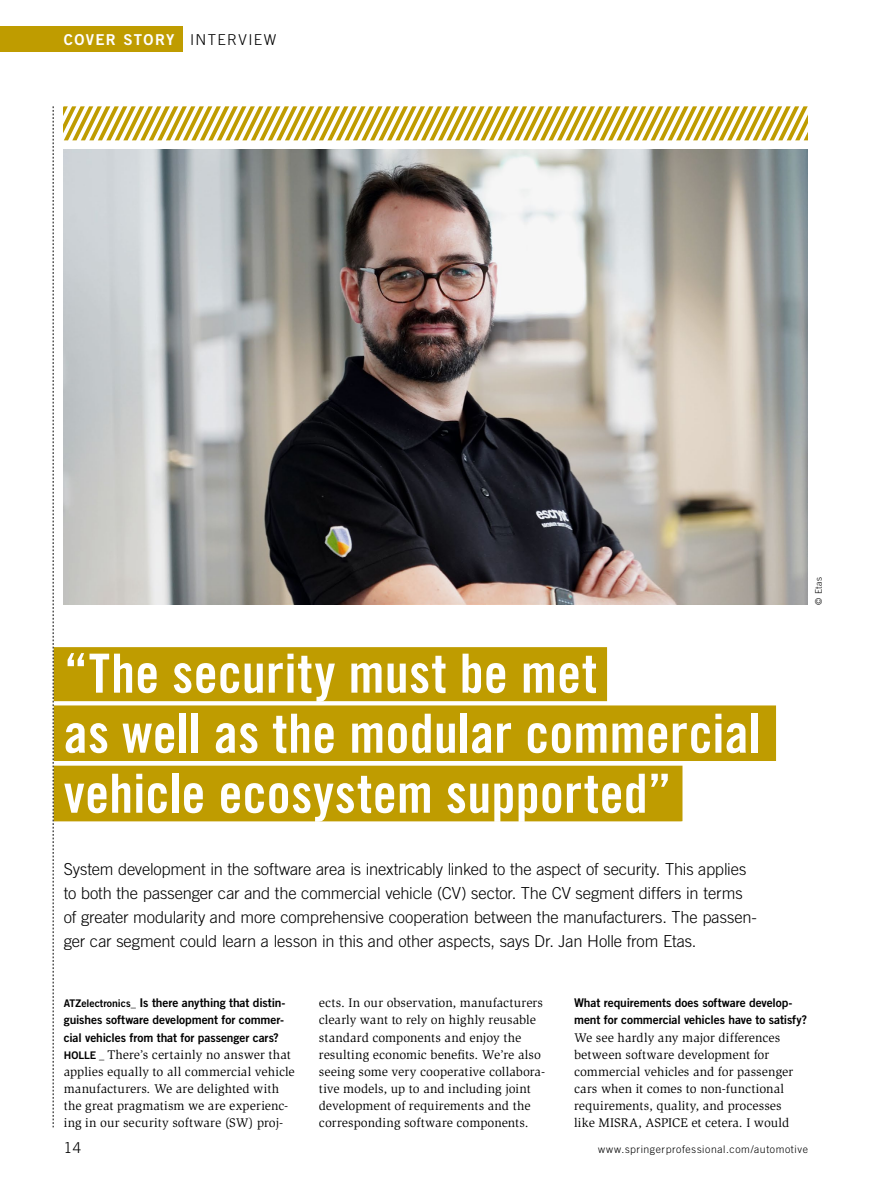
<style>
.page{position:relative;width:893px;height:1187px;background:#fff}
.page>*{position:absolute;margin:0;border:0;box-sizing:border-box;transform-origin:0 0}
.Title_x{font:54px/60px "Trade Gothic LT Std Bd Cn 20";letter-spacing:.005em;color:#fff}
.Trailer_x{font:300 16.5px/24px "Trade Gothic LT Std";letter-spacing:-.01em;color:#000}
.t1{font:15px "Trade Gothic LT Std Bd 2";letter-spacing:.09em;color:#fff}
.t2{font:300 15px "Trade Gothic LT Std";color:#000}
.Para_Answer_x{font:12.9px/17.1px "Slimbach Std";letter-spacing:.005em;color:#000}
.Para_Question_x{font:12px/17.1px "Trade Gothic LT Std Bd 2";letter-spacing:-.01em;color:#000;text-align:justify}
.t3{font:300 10.5px "Trade Gothic LT Std";letter-spacing:.06em;color:#000}
.Image_Source_x{font:300 9px "Trade Gothic LT Std";color:#000}
.s1{font-family:"Trade Gothic LT Std";font-weight:300;color:#000}
.s2{font-size:10.5px}
.s3{font-family:"Trade Gothic LT Std Bd 2";font-size:10.5px}
</style>
<div class="page">
<svg style="left:64px;top:106px;width:744px;height:34px"></svg>
<div style="left:53px;top:705px;width:723px;height:56px;background:#bf9c00"></div>
<div style="left:53px;top:765px;width:629px;height:56px;background:#bf9c00"></div>
<div style="left:53px;top:647px;width:554px;height:54px;background:#bf9c00"></div>
<svg style="left:53px;top:106px;width:1px;height:1021px"></svg>
<img style="left:64px;top:150px;width:744px;height:454px">
<div style="left:0;top:26px;width:183px;height:26px;background:#bf9c00"></div>
<p class="t1" style="left:64px;top:30px;width:214px">COVER STORY <span class="s1">Inte rview</span></p>
<p class="Image_Source_x" style="left:813px;top:604px;width:29px;rotate:-90deg">© Etas</p>
<p class="Title_x" style="left:64px;top:643px;width:698px">“The security must be met<br>as well as the modular commercial vehicle ecosystem supported”</p>
<p class="Trailer_x" style="left:64px;top:856px;width:695px">System development in the software area is inextricably linked to the aspect of security. This applies to both the passenger car and the commercial vehicle (CV) sector. The CV segment differs in terms of greater modularity and more comprehensive cooperation between the manufacturers. The passen&shy;ger car segment could learn a lesson in this and other aspects, says Dr. Jan Holle from Etas.</p>
<p class="Para_Question_x" style="left:64px;top:994px;width:223px"><span class="s2">ATZelectronics_</span> Is there anything that distin&shy;guishes software development for commer&shy;cial vehicles from that for passenger cars?</p>
<p class="Para_Answer_x" style="left:64px;top:1045px;width:232px"><span class="s3">HOLLE _</span> There’s certainly no answer that applies equally to all commercial vehicle manufacturers. We are delighted with the great pragmatism we are experienc&shy;ing in our security software (SW) proj-</p>
<p class="Para_Answer_x" style="left:319px;top:994px;width:228px">ects. In our observation, manufacturers clearly want to rely on highly reusable standard components and enjoy the resulting economic benefits. We’re also seeing some very cooperative collabora&shy;tive models, up to and including joint development of requirements and the corresponding software components.</p>
<p class="Para_Question_x" style="left:574px;top:994px;width:235px">What requirements does software develop&shy;ment for commercial vehicles have to satisfy?</p>
<p class="Para_Answer_x" style="left:574px;top:1028px;width:221px">We see hardly any major differences between software development for commercial vehicles and for passenger cars when it comes to non-functional requirements, quality, and processes like MISRA, ASPICE et cetera. I would</p>
<p class="t2" style="left:64px;top:1138px;width:19px">14</p>
<p class="t3" style="left:598px;top:1142px;width:211px">www.springerprofessional.com/automotive</p>
</div>
